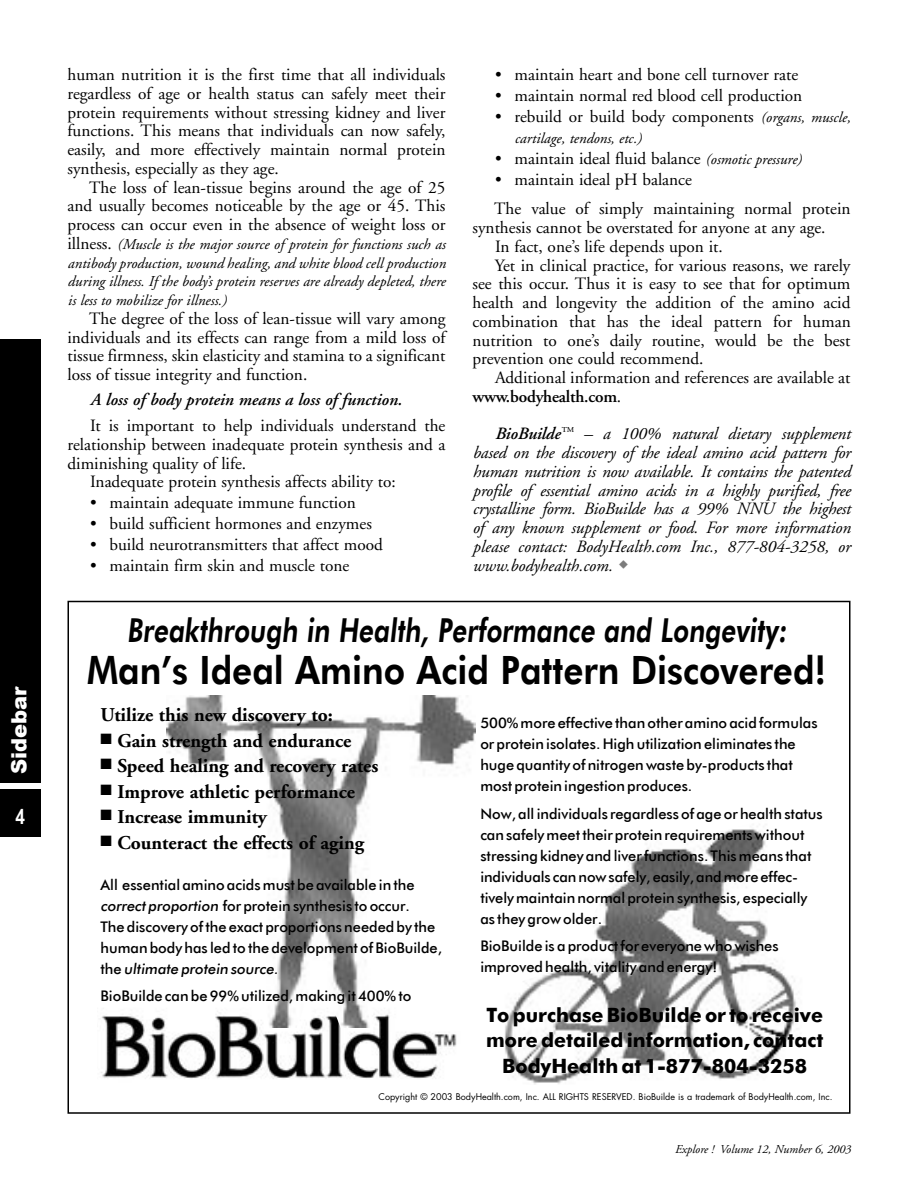
<style>
.page{position:relative;width:918px;height:1188px;background:#fff}
.page>*{position:absolute;margin:0;border:0;box-sizing:border-box;transform-origin:0 0}
.t1{font:800 39px "Futuri SW";color:#000;scale:.9 1}
.t2{font:italic 800 33px "Futuri SW";color:#000;scale:.79 1}
.t3{font:900 21px "Arial";color:#fff}
.t4{font:700 21px "Arial Narrow";color:#fff}
.t5{font:700 19.65px/25.8px "Futuri SW";color:#000;text-align:center}
.t6{font:700 19.5px "Adobe Garamond";color:#000}
.t7{font:17.25px/18.8px "Adobe Garamond";color:#000;text-align:justify}
.t8{font:italic 17.25px/18.8px "Adobe Garamond";color:#000;text-align:justify}
.t9{font:italic 600 17.25px "Adobe Garamond";color:#000}
.t10{font:600 17.25px "Adobe Garamond";letter-spacing:-.01em;color:#000}
.t11{font:italic 15px/18.8px "Adobe Garamond";color:#000;text-align:justify}
.t12{font:14.7px/21px "Futuri SW";color:#000}
.t13{font:italic 12px "Adobe Garamond";color:#000}
.t14{font:9px "Futura";color:#000}
.s1{font-style:normal;font-size:17.25px}
.s2{font-style:italic;font-size:15px}
.s3{font-weight:400}
.s4{font-weight:600}
.s5{font-style:italic}
</style>
<div class="page">
<div style="left:0;top:790px;width:40px;height:47px;background:#000"></div>
<div style="left:0;top:339px;width:40px;height:444px;background:#000"></div>
<img style="left:505px;top:829px;width:292px;height:255px">
<img style="left:101px;top:1015px;width:356px;height:64px">
<img style="left:167px;top:695px;width:309px;height:332px">
<p class="t3" style="left:7px;top:774px;width:89px;rotate:-90deg">Sidebar</p>
<p class="t4" style="left:15px;top:804px;width:11px">4</p>
<p class="t7" style="left:68px;top:66px;width:380px">human nutrition it is the first time that all individuals regardless of age or health status can safely meet their protein requirements without stressing kidney and liver functions. This means that individuals can now safely, easily, and more effectively maintain normal protein synthesis, especially as they age.</p>
<p class="t7" style="left:68px;top:178px;width:380px;text-indent:22px">The loss of lean-tissue begins around the age of 25 and usually becomes noticeable by the age or 45. This process can occur even in the absence of weight loss or</p>
<p class="t11" style="left:68px;top:235px;width:380px"><span class="s1">illness.</span> (Muscle is the major source of protein for functions such as antibody production, wound healing, and white blood cell production during illness. If the body’s protein reserves are already depleted, there is less to mobilize for illness.)</p>
<p class="t7" style="left:68px;top:309px;width:379px;text-indent:22px">The degree of the loss of lean-tissue will vary among individuals and its effects can range from a mild loss of tissue firmness, skin elasticity and stamina to a significant loss of tissue integrity and function.</p>
<p class="t9" style="left:90px;top:390px;width:313px">A loss of body protein means a loss of function.</p>
<p class="t7" style="left:90px;top:417px;width:357px">It is important to help individuals understand the</p>
<p class="t7" style="left:68px;top:435px;width:379px">relationship between inadequate protein synthesis and a</p>
<p class="t7" style="left:68px;top:454px;width:180px">diminishing quality of life.</p>
<p class="t7" style="left:90px;top:473px;width:307px">Inadequate protein synthesis affects ability to:</p>
<p class="t7" style="left:90px;top:494px;width:267px">• maintain adequate immune function</p>
<p class="t7" style="left:90px;top:515px;width:283px">• build sufficient hormones and enzymes</p>
<p class="t7" style="left:90px;top:536px;width:295px">• build neurotransmitters that affect mood</p>
<p class="t7" style="left:90px;top:557px;width:261px">• maintain firm skin and muscle tone</p>
<p class="t7" style="left:495px;top:66px;width:305px">• maintain heart and bone cell turnover rate</p>
<p class="t7" style="left:495px;top:87px;width:309px">• maintain normal red blood cell production</p>
<p class="t7" style="left:495px;top:108px;width:357px">• rebuild or build body components <span class="s2">(organs, muscle,</span></p>
<p class="t11" style="left:514px;top:129px;width:129px">cartilage, tendons, etc.)</p>
<p class="t7" style="left:495px;top:150px;width:308px">• maintain ideal fluid balance <span class="s2">(osmotic pressure)</span></p>
<p class="t7" style="left:494px;top:165px;width:358px;line-height:29.2px">• maintain ideal pH balance<br>The value of simply maintaining normal protein</p>
<p class="t7" style="left:472px;top:219px;width:355px">synthesis cannot be overstated for anyone at any age.</p>
<p class="t7" style="left:495px;top:237px;width:229px">In fact, one’s life depends upon it.</p>
<p class="t7" style="left:495px;top:256px;width:357px">Yet in clinical practice, for various reasons, we rarely</p>
<p class="t7" style="left:472px;top:275px;width:379px">see this occur. Thus it is easy to see that for optimum</p>
<p class="t7" style="left:472px;top:294px;width:380px">health and longevity the addition of the amino acid</p>
<p class="t7" style="left:472px;top:312px;width:380px">combination that has the ideal pattern for human</p>
<p class="t7" style="left:472px;top:331px;width:380px">nutrition to one’s daily routine, would be the best</p>
<p class="t7" style="left:472px;top:350px;width:232px">prevention one could recommend.</p>
<p class="t7" style="left:495px;top:369px;width:357px">Additional information and references are available at</p>
<p class="t10" style="left:472px;top:387px;width:150px">www.bodyhealth.com<span class="s3">.</span></p>
<p class="t8" style="left:472px;top:425px;width:380px;text-indent:22px"><span class="s4">BioBuilde</span><sup>™</sup> – a 100% natural dietary supplement based on the discovery of the ideal amino acid pattern for human nutrition is now available. It contains the patented profile of essential amino acids in a highly purified, free crystalline form. BioBuilde has a 99% NNU the highest of any known supplement or food. For more information please contact: BodyHealth.com Inc., 877-804-3258, or www.bodyhealth.com.</p>
<h2 class="t2" style="left:127px;top:611px;width:836px">Breakthrough in Health, Performance and Longevity:</h2>
<h1 class="t1" style="left:87px;top:647px;width:823px">Man’s Ideal Amino Acid Pattern Discovered!</h1>
<p class="t6" style="left:100px;top:704px;width:234px">Utilize this new discovery to:</p>
<p class="t6" style="left:100px;top:730px;width:252px">■ Gain strength and endurance</p>
<p class="t6" style="left:100px;top:755px;width:279px">■ Speed healing and recovery rates</p>
<p class="t6" style="left:100px;top:781px;width:256px">■ Improve athletic performance</p>
<p class="t6" style="left:100px;top:806px;width:168px">■ Increase immunity</p>
<p class="t6" style="left:100px;top:832px;width:265px">■ Counteract the effects of aging</p>
<p class="t12" style="left:480px;top:714px;width:339px">500% more effective than other amino acid formulas or protein isolates. High utilization eliminates the huge quantity of nitrogen waste by-products that most protein ingestion produces.</p>
<p class="t12" style="left:480px;top:805px;width:344px">Now, all individuals regardless of age or health status can safely meet their protein requirements without stressing kidney and liver functions. This means that individuals can now safely, easily, and more effec&shy;tively maintain normal protein synthesis, especially as they grow older.</p>
<p class="t12" style="left:480px;top:937px;width:300px">BioBuilde is a product for everyone who wishes improved health, vitality and energy!</p>
<p class="t5" style="left:486px;top:1004px;width:339px">To purchase BioBuilde or to receive more detailed information, contact<br>BodyHealth at 1-877-804-3258</p>
<p class="t14" style="left:379px;top:1090px;width:455px">Copyright © 2003 BodyHealth.com, Inc. ALL RIGHTS RESERVED. BioBuilde is a trademark of BodyHealth.com, Inc.</p>
<p class="t12" style="left:100px;top:875px;width:343px">All essential amino acids must be available in the <span class="s5">correct proportion</span> for protein synthesis to occur.<br>The discovery of the exact proportions needed by the human body has led to the development of BioBuilde, the <span class="s5">ultimate protein source.</span></p>
<p class="t12" style="left:100px;top:987px;width:312px">BioBuilde can be 99% utilized, making it 400% to</p>
<p class="t13" style="left:675px;top:1143px;width:178px">Explore ! Volume 12, Number 6, 2003</p>
</div>
